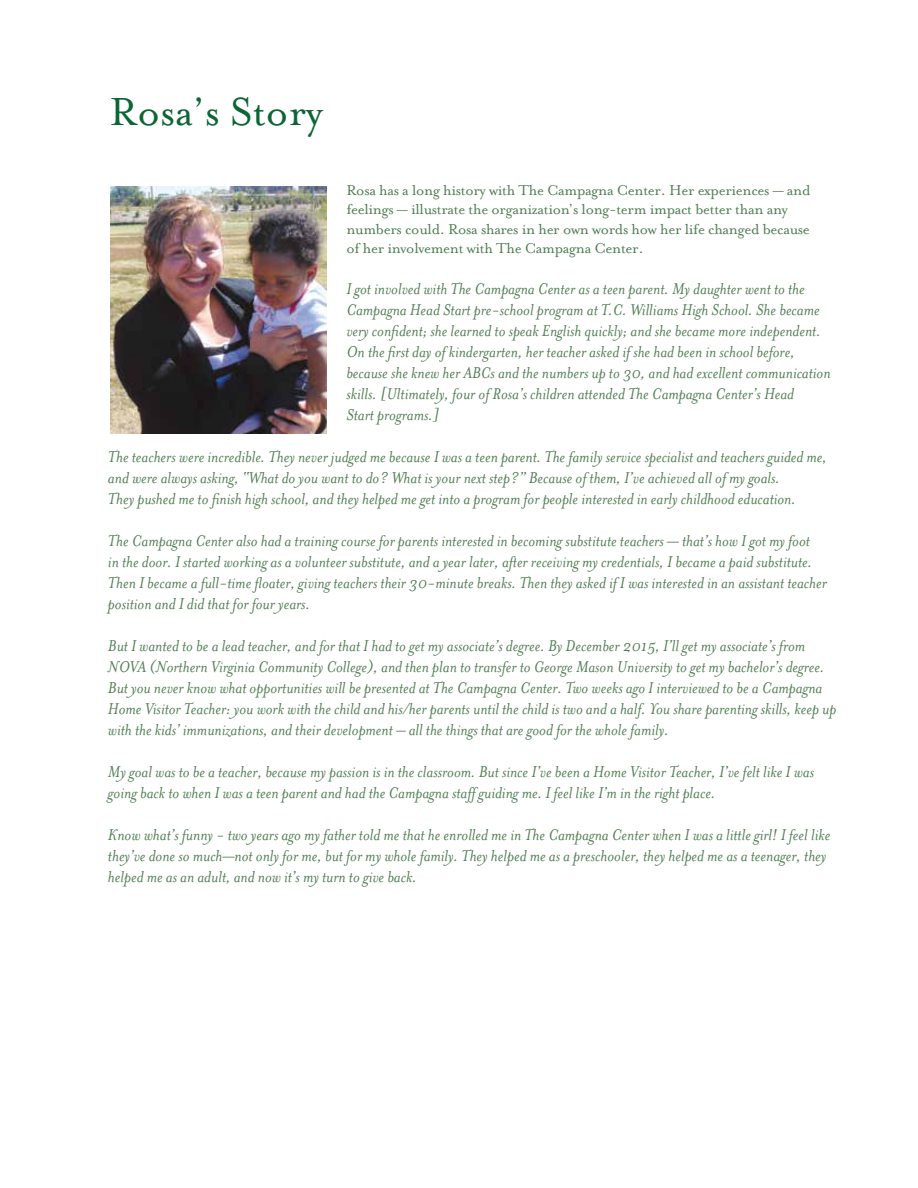
<style>
.page{position:relative;width:918px;height:1188px;background:#fff}
.page>*{position:absolute;margin:0;border:0;box-sizing:border-box;transform-origin:0 0}
.t1{font:45px "Mrs Eaves Roman";color:#0c6534}
.t2{font:italic 18px/21px "Mrs Eaves";color:#517e54}
.t3{font:16.5px/19.5px "Mrs Eaves Roman";letter-spacing:-.02em;color:#517e54}
</style>
<div class="page">
<img style="left:110px;top:186px;width:216px;height:247px">
<h1 class="t1" style="left:110px;top:88px;width:215px">Rosa’s Story</h1>
<p class="t3" style="left:346px;top:180px;width:466px">Rosa has a long history with The Campagna Center. Her experiences — and feelings — illustrate the organization’s long-term impact better than any numbers could. Rosa shares in her own words how her life changed because of her involvement with The Campagna Center.</p>
<p class="t2" style="left:346px;top:278px;width:486px">I got involved with The Campagna Center as a teen parent. My daughter went to the Campagna Head Start pre-school program at T.C. Williams High School. She became very confident; she learned to speak English quickly; and she became more independent.<br>On the first day of kindergarten, her teacher asked if she had been in school before, because she knew her ABCs and the numbers up to 30, and had excellent communication skills. [Ultimately, four of Rosa’s children attended The Campagna Center’s Head<br>Start programs.]</p>
<p class="t2" style="left:108px;top:446px;width:721px">The teachers were incredible. They never judged me because I was a teen parent. The family service specialist and teachers guided me, and were always asking, “What do you want to do? What is your next step?” Because of them, I’ve achieved all of my goals.<br>They pushed me to finish high school, and they helped me get into a program for people interested in early childhood education.</p>
<p class="t2" style="left:108px;top:530px;width:720px">The Campagna Center also had a training course for parents interested in becoming substitute teachers — that’s how I got my foot<br>in the door. I started working as a volunteer substitute, and a year later, after receiving my credentials, I became a paid substitute.<br>Then I became a full-time floater, giving teachers their 30-minute breaks. Then they asked if I was interested in an assistant teacher position and I did that for four years.</p>
<p class="t2" style="left:108px;top:635px;width:730px">But I wanted to be a lead teacher, and for that I had to get my associate’s degree. By December 2015, I’ll get my associate’s from NOVA (Northern Virginia Community College), and then plan to transfer to George Mason University to get my bachelor’s degree.<br>But you never know what opportunities will be presented at The Campagna Center. Two weeks ago I interviewed to be a Campagna Home Visitor Teacher: you work with the child and his/her parents until the child is two and a half. You share parenting skills, keep up with the kids’ immunizations, and their development – all the things that are good for the whole family.</p>
<p class="t2" style="left:108px;top:761px;width:708px">My goal was to be a teacher, because my passion is in the classroom. But since I’ve been a Home Visitor Teacher, I’ve felt like I was going back to when I was a teen parent and had the Campagna staff guiding me. I feel like I’m in the right place.</p>
<p class="t2" style="left:108px;top:824px;width:724px">Know what’s funny - two years ago my father told me that he enrolled me in The Campagna Center when I was a little girl! I feel like they’ve done so much—not only for me, but for my whole family. They helped me as a preschooler, they helped me as a teenager, they helped me as an adult, and now it’s my turn to give back.</p>
</div>
